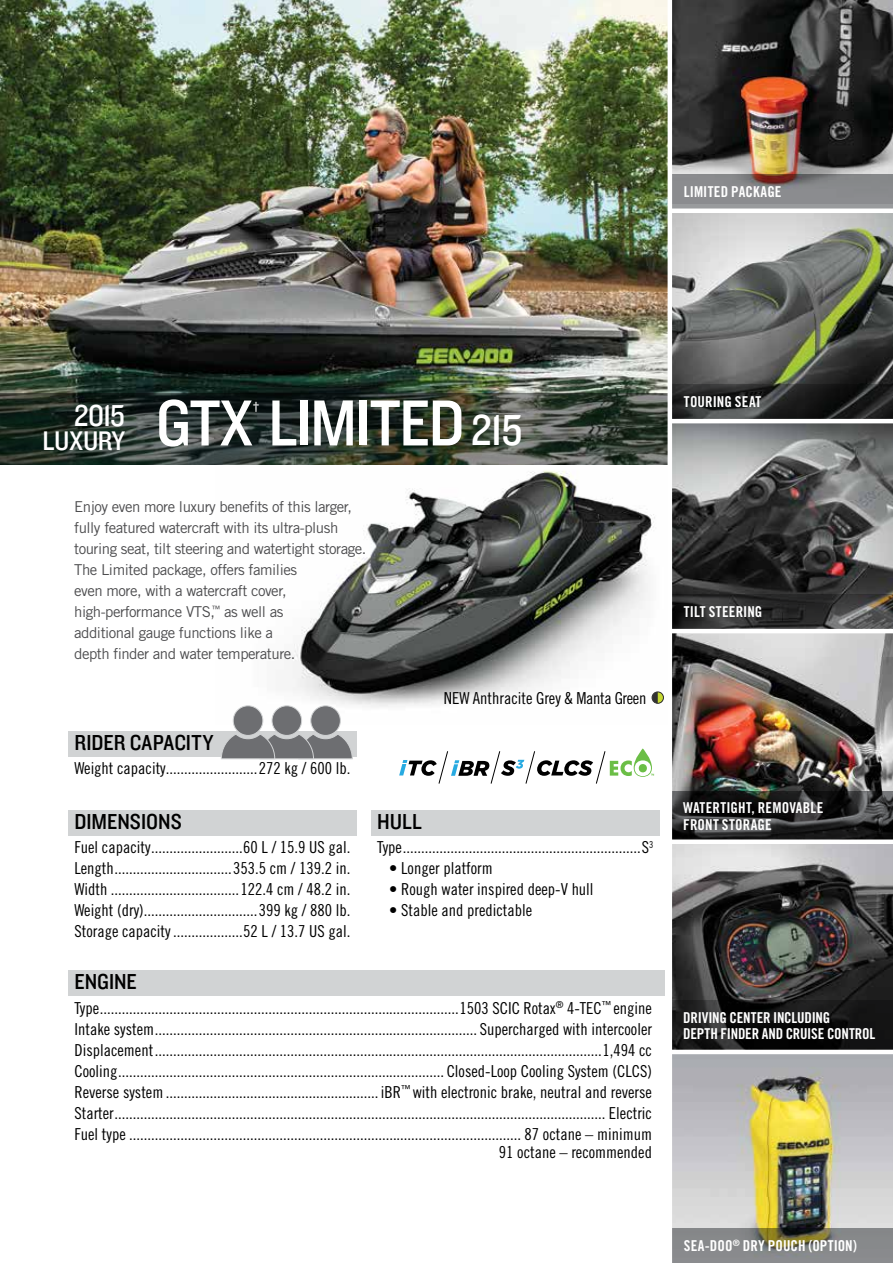
<style>
.page{position:relative;width:893px;height:1263px;background:#fff}
.page>*{position:absolute;margin:0;border:0;box-sizing:border-box;transform-origin:0 0}
.t1{font:67.5px "Knockout HTF30 Junior Welterwt";letter-spacing:-.02em;color:#fff}
.t2{font:31.35px "Knockout HTF30 Junior Welterwt";color:#fff}
.t3{font:27.9px "Knockout HTF30 Junior Welterwt";letter-spacing:-.015em;color:#fff}
.t4{font:22.5px "Knockout HTF30 Junior Welterwt";color:#000}
.t5{font:16.5px/21px "Trade Gothic LT Std Cn 18";color:#000;text-align:justify}
.t6{font:15px/21px "Trade Gothic LT Std";letter-spacing:-.03em;color:#4d4d4f}
.t7{font:15px/16.5px "Trade Gothic LT Std Bd Cn 20";color:#fff}
.t8{font:13.8px "Knockout HTF30 Junior Welterwt";color:#fff}
.s1{font-size:45px}
</style>
<div class="page">
<img style="left:232px;top:470px;width:432px;height:253px">
<svg style="left:652px;top:692px;width:11px;height:11px"></svg>
<svg style="left:658px;top:692px;width:5px;height:11px"></svg>
<div style="left:652px;top:691px;width:12px;height:13px;border:1px solid #323231;border-radius:50%"></div>
<img style="left:672px;top:423px;width:221px;height:577px">
<svg style="left:672px;top:791px;width:221px;height:48px;background:#272828"></svg>
<img style="left:672px;top:213px;width:221px;height:172px">
<img style="left:672px;top:1054px;width:221px;height:174px">
<svg style="left:672px;top:595px;width:221px;height:34px;background:#393939"></svg>
<svg style="left:672px;top:385px;width:221px;height:34px;background:#252626"></svg>
<svg style="left:672px;top:1228px;width:221px;height:35px;background:#81817b"></svg>
<svg style="left:672px;top:1000px;width:221px;height:49px;background:#141414"></svg>
<img style="left:672px;top:0;width:221px;height:175px">
<svg style="left:672px;top:175px;width:221px;height:34px;background:#8a888a"></svg>
<img style="left:0;top:0;width:668px;height:393px">
<svg style="left:0;top:393px;width:668px;height:72px;background:#333c34"></svg>
<div style="left:68px;top:731px;width:288px;height:25px;background:#d1d3d4"></div>
<div style="left:310px;top:705px;width:31px;height:31px;background:#6d6e71;border:1px solid #d1d3d4;border-radius:50%"></div>
<div style="left:272px;top:705px;width:30px;height:31px;background:#6d6e71;border:1px solid #d1d3d4;border-radius:50%"></div>
<div style="left:233px;top:705px;width:30px;height:31px;background:#6d6e71;border:1px solid #d1d3d4;border-radius:50%"></div>
<svg style="left:221px;top:733px;width:132px;height:26px"></svg>
<div style="left:68px;top:970px;width:597px;height:25px;background:#d1d3d4"></div>
<div style="left:68px;top:810px;width:288px;height:25px;background:#d1d3d4"></div>
<div style="left:371px;top:810px;width:289px;height:25px;background:#d1d3d4"></div>
<svg style="left:399px;top:751px;width:255px;height:33px"></svg>
<hr style="left:670px;top:629px;width:223px;height:4px;background:#fff">
<div style="left:670px;top:839px;width:223px;height:5px;background:#fff"></div>
<p class="t7" style="left:684px;top:184px;width:99px">LIMITED PACKAGE</p>
<h2 class="t2" style="left:74px;top:399px;width:52px">2015</h2>
<h3 class="t3" style="left:43px;top:426px;width:84px">LUXURY</h3>
<h1 class="t1" style="left:156px;top:388px;width:368px">GTX LIMITED <span class="s1">215</span></h1>
<p class="t8" style="left:253px;top:399px;width:7px">†</p>
<p class="t6" style="left:74px;top:496px;width:294px">Enjoy even more luxury benefits of this larger, fully featured watercraft with its ultra-plush touring seat, tilt steering and watertight storage.<br>The Limited package, offers families<br>even more, with a watercraft cover, high-performance VTS,<sup>™</sup> as well as<br>additional gauge functions like a<br>depth finder and water temperature.</p>
<h3 class="t4" style="left:74px;top:730px;width:140px">RIDER CAPACITY</h3>
<p class="t5" style="left:74px;top:757px;width:277px">Weight capacity.........................272 kg / 600 lb.</p>
<p class="t5" style="left:444px;top:688px;width:204px">NEW Anthracite Grey &amp; Manta Green</p>
<h3 class="t4" style="left:74px;top:809px;width:109px">DIMENSIONS</h3>
<p class="t5" style="left:74px;top:837px;width:278px">Fuel capacity.........................60 L / 15.9 US gal.<br>Length................................353.5 cm / 139.2 in.<br>Width ...................................122.4 cm / 48.2 in.<br>Weight (dry)...............................399 kg / 880 lb.<br>Storage capacity...................52 L / 13.7 US gal.</p>
<h3 class="t4" style="left:377px;top:809px;width:46px">HULL</h3>
<p class="t5" style="left:377px;top:837px;width:278px">Type.................................................................S<sup>3</sup></p>
<p class="t5" style="left:389px;top:858px;width:105px">• Longer platform</p>
<p class="t5" style="left:389px;top:879px;width:206px">• Rough water inspired deep-V hull</p>
<p class="t5" style="left:389px;top:900px;width:144px">• Stable and predictable</p>
<h3 class="t4" style="left:74px;top:970px;width:64px">ENGINE</h3>
<p class="t5" style="left:74px;top:997px;width:579px">Type..................................................................................................1503 SCIC Rotax<sup>®</sup> 4-TEC<sup>™</sup> engine Intake system........................................................................................ Supercharged with intercooler Displacement..........................................................................................................................1,494 cc Cooling......................................................................................... Closed-Loop Cooling System (CLCS)<br>Reverse system.......................................................... iBR<sup>™</sup> with electronic brake, neutral and reverse Starter...................................................................................................................................... Electric Fuel type ........................................................................................................... 87 octane – minimum</p>
<p class="t5" style="left:499px;top:1141px;width:155px">91 octane – recommended</p>
<p class="t7" style="left:684px;top:393px;width:79px">TOURING SEAT</p>
<p class="t7" style="left:684px;top:603px;width:80px">TILT STEERING</p>
<p class="t7" style="left:683px;top:799px;width:142px">WATERTIGHT, REMOVABLE<br>FRONT STORAGE</p>
<p class="t7" style="left:683px;top:1009px;width:194px">DRIVING CENTER INCLUDING<br>DEPTH FINDER AND CRUISE CONTROL</p>
<p class="t7" style="left:684px;top:1237px;width:174px">SEA-DOO<sup>®</sup> DRY POUCH (OPTION)</p>
</div>
